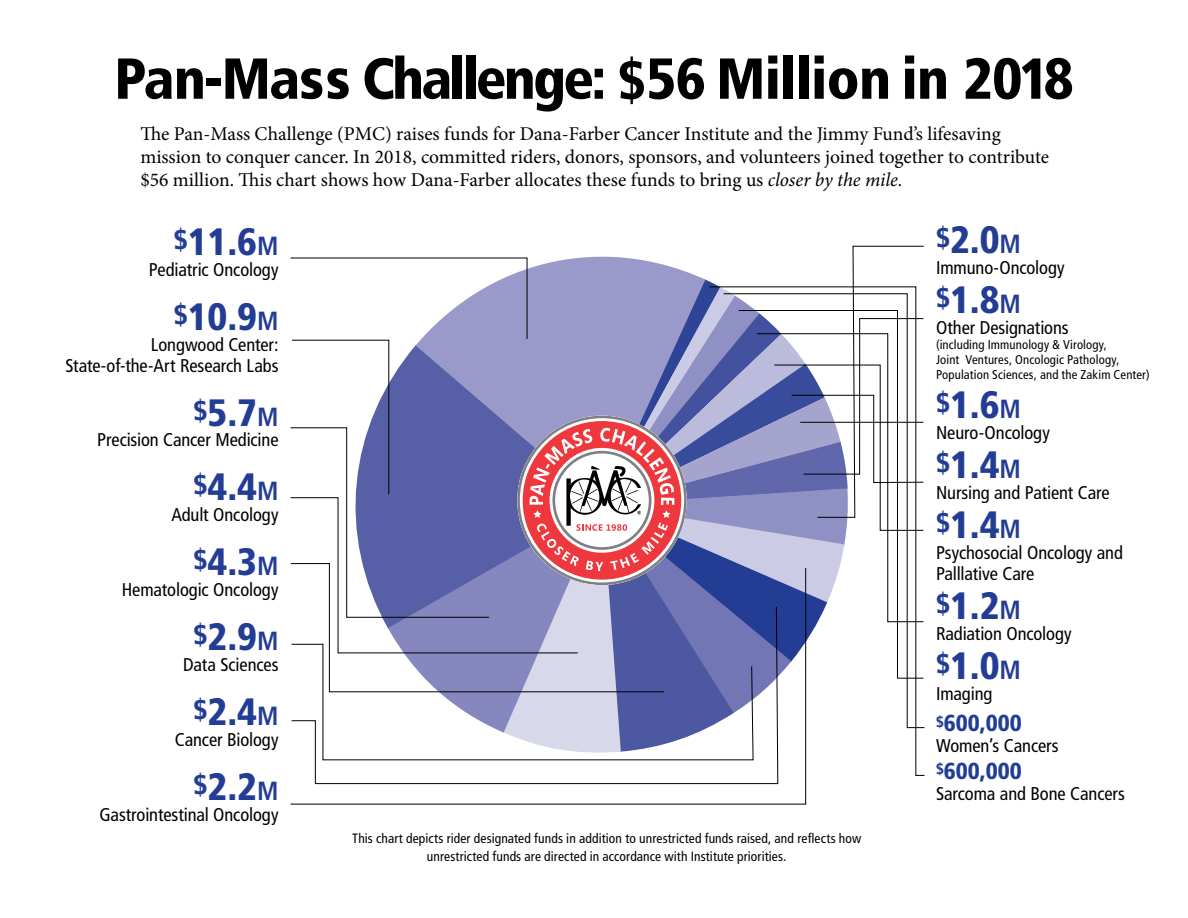
<style>
.page{position:relative;width:1188px;height:918px;background:#fff}
.page>*{position:absolute;margin:0;border:0;box-sizing:border-box;transform-origin:0 0}
.t1{font:900 condensed 57.75px "Frutiger LT Std";letter-spacing:-.02em;color:#000}
.t2{font:900 condensed 38.1px "Frutiger LT Std";color:#233d94}
.t3{font:900 condensed 23.1px "Frutiger LT Std";color:#233d94}
.t4{font:19.5px/23.4px "Minion Pro";letter-spacing:-.005em;color:#000}
.t5{font:condensed 18.45px/20.9px "Frutiger LT Std";letter-spacing:-.005em;color:#000;text-align:right}
.t6{font:condensed 13.5px/18px "Frutiger LT Std";letter-spacing:.01em;color:#000;text-align:center}
.t7{font:condensed 12.75px/15px "Frutiger LT Std";letter-spacing:.01em;color:#000}
.s1{font-size:53.25px}
.s2{font-style:italic}
.s3{font-weight:700;font-size:26.25px}
</style>
<div class="page">
<svg style="left:290px;top:755px;width:516px;height:50px"></svg>
<svg style="left:290px;top:246px;width:634px;height:509px"></svg>
<svg style="left:709px;top:286px;width:216px;height:490px"></svg>
<h1 class="t1" style="left:114px;top:44px;width:961px">Pan-Mass Challenge: <span class="s1">$</span>56 Million in 2018</h1>
<p class="t4" style="left:140px;top:122px;width:910px">The Pan-Mass Challenge (PMC) raises funds for Dana-Farber Cancer Institute and the Jimmy Fund’s lifesaving mission to conquer cancer. In 2018, committed riders, donors, sponsors, and volunteers joined together to contribute $56 million. This chart shows how Dana-Farber allocates these funds to bring us <span class="s2">closer by the mile.</span></p>
<h2 class="t2" style="left:174px;top:219px;width:106px"><sup>$</sup>11.6<span class="s3">M</span></h2>
<p class="t5" style="left:149px;top:259px;width:131px">Pediatric Oncology</p>
<h2 class="t2" style="left:174px;top:294px;width:106px"><sup>$</sup>10.9<span class="s3">M</span></h2>
<p class="t5" style="left:65px;top:334px;width:215px">Longwood Center:<br>State-of-the-Art Research Labs</p>
<h2 class="t2" style="left:194px;top:389px;width:87px"><sup>$</sup>5.7<span class="s3">M</span></h2>
<p class="t5" style="left:97px;top:430px;width:183px">Precision Cancer Medicine</p>
<h2 class="t2" style="left:194px;top:464px;width:87px"><sup>$</sup>4.4<span class="s3">M</span></h2>
<p class="t5" style="left:171px;top:505px;width:109px">Adult Oncology</p>
<h2 class="t2" style="left:194px;top:539px;width:87px"><sup>$</sup>4.3<span class="s3">M</span></h2>
<p class="t5" style="left:122px;top:580px;width:158px">Hematologic Oncology</p>
<h2 class="t2" style="left:194px;top:614px;width:87px"><sup>$</sup>2.9<span class="s3">M</span></h2>
<p class="t5" style="left:183px;top:654px;width:97px">Data Sciences</p>
<h2 class="t2" style="left:194px;top:689px;width:87px"><sup>$</sup>2.4<span class="s3">M</span></h2>
<p class="t5" style="left:175px;top:729px;width:105px">Cancer Biology</p>
<h2 class="t2" style="left:194px;top:764px;width:87px"><sup>$</sup>2.2<span class="s3">M</span></h2>
<p class="t5" style="left:100px;top:804px;width:180px">Gastrointestinal Oncology</p>
<p class="t6" style="left:352px;top:829px;width:511px">This chart depicts rider designated funds in addition to unrestricted funds raised, and reflects how unrestricted funds are directed in accordance with Institute priorities.</p>
<h2 class="t2" style="left:936px;top:217px;width:87px"><sup>$</sup>2.0<span class="s3">M</span></h2>
<p class="t5" style="left:936px;top:258px;width:130px">Immuno-Oncology</p>
<h2 class="t2" style="left:936px;top:277px;width:87px"><sup>$</sup>1.8<span class="s3">M</span></h2>
<p class="t5" style="left:936px;top:317px;width:134px">Other Designations</p>
<p class="t7" style="left:936px;top:337px;width:215px">(including Immunology &amp; Virology,<br>Joint Ventures, Oncologic Pathology,<br>Population Sciences, and the Zakim Center)</p>
<h2 class="t2" style="left:936px;top:382px;width:87px"><sup>$</sup>1.6<span class="s3">M</span></h2>
<p class="t5" style="left:936px;top:422px;width:115px">Neuro-Oncology</p>
<h2 class="t2" style="left:936px;top:442px;width:87px"><sup>$</sup>1.4<span class="s3">M</span></h2>
<p class="t5" style="left:936px;top:482px;width:175px">Nursing and Patient Care</p>
<h2 class="t2" style="left:936px;top:502px;width:87px"><sup>$</sup>1.4<span class="s3">M</span></h2>
<p class="t5" style="left:936px;top:542px;width:189px;text-align:left">Psychosocial Oncology and<br>Palllative Care</p>
<h2 class="t2" style="left:936px;top:583px;width:87px"><sup>$</sup>1.2<span class="s3">M</span></h2>
<p class="t5" style="left:936px;top:623px;width:137px">Radiation Oncology</p>
<h2 class="t2" style="left:936px;top:643px;width:87px"><sup>$</sup>1.0<span class="s3">M</span></h2>
<p class="t5" style="left:936px;top:683px;width:58px">Imaging</p>
<p class="t3" style="left:936px;top:709px;width:87px"><sup>$</sup>600,000</p>
<p class="t5" style="left:936px;top:735px;width:124px">Women’s Cancers</p>
<p class="t3" style="left:936px;top:757px;width:87px"><sup>$</sup>600,000</p>
<p class="t5" style="left:936px;top:783px;width:190px">Sarcoma and Bone Cancers</p>
</div>
